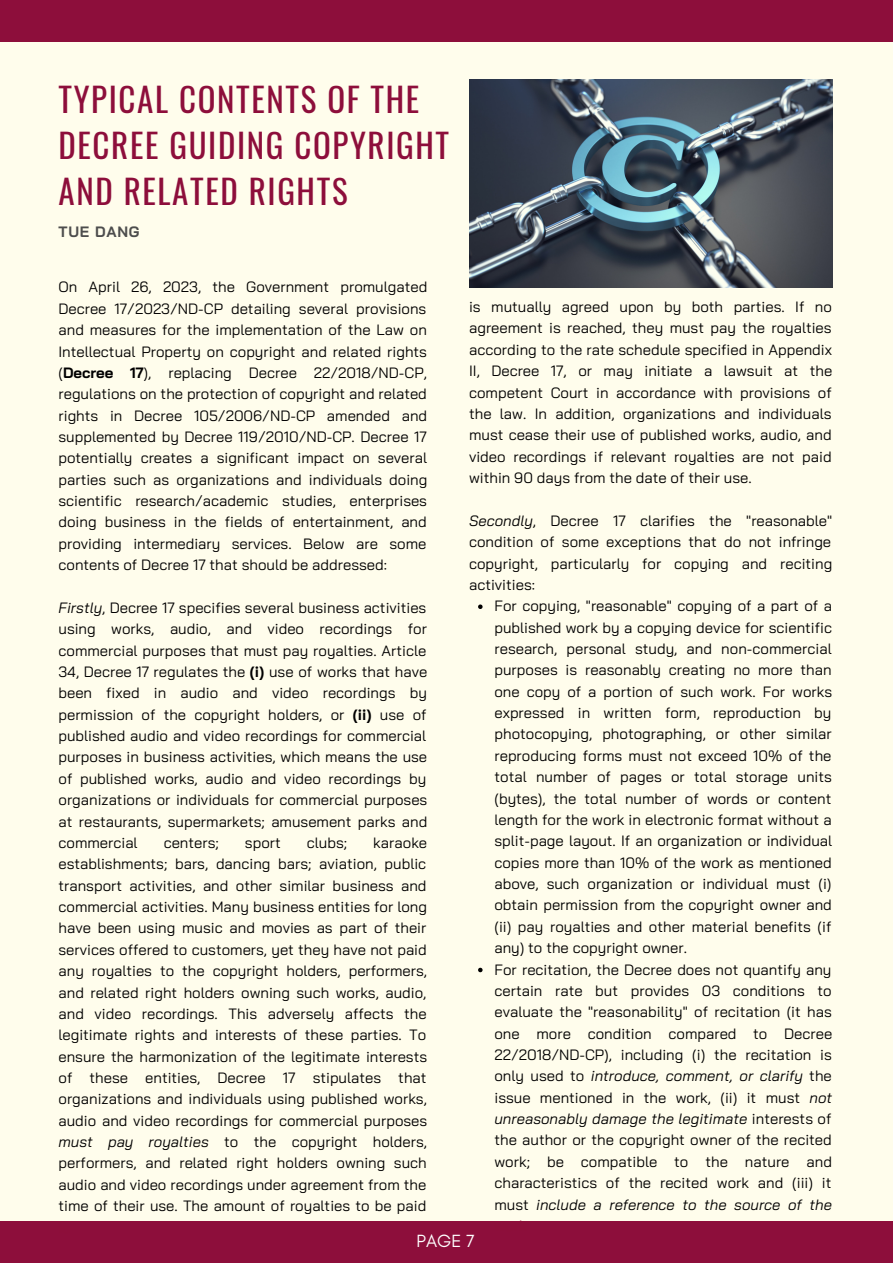
<style>
.page{position:relative;width:893px;height:1264px;background:#fff}
.page>*{position:absolute;margin:0;border:0;box-sizing:border-box;transform-origin:0 0}
.t1{font:33px/46px "Oswald";letter-spacing:.05em;color:#8d0e3b}
.t2{font:18px "Glacial Indifference";color:#fff}
.t3{font:15px/21.3px "Bai Jamjuree";color:#000;text-align:justify}
.t4{font:700 15px "Bai Jamjuree";letter-spacing:.05em;color:#4d4d4d}
.s1{font-weight:700}
.s2{font-style:italic}
</style>
<div class="page">
<div style="left:0;top:0;width:892px;height:1262px;background:#fffdec"></div>
<div style="left:0;top:0;width:892px;height:41px;background:#8d0e3b"></div>
<div style="left:0;top:1221px;width:892px;height:41px;background:#8d0e3b"></div>
<img style="left:469px;top:79px;width:363px;height:208px">
<svg style="left:478px;top:604px;width:4px;height:5px"></svg>
<svg style="left:478px;top:967px;width:4px;height:5px"></svg>
<p class="t1" style="left:58px;top:75px;width:392px">TYPICAL CONTENTS OF THE<br>DECREE GUIDING COPYRIGHT<br>AND RELATED RIGHTS</p>
<p class="t4" style="left:58px;top:222px;width:82px">TUE DANG</p>
<p class="t3" style="left:58px;top:276px;width:370px">On April 26, 2023, the Government promulgated Decree 17/2023/ND-CP detailing several provisions and measures for the implementation of the Law on Intellectual Property on copyright and related rights (<span class="s1">Decree 17</span>), replacing Decree 22/2018/ND-CP, regulations on the protection of copyright and related rights in Decree 105/2006/ND-CP amended and supplemented by Decree 119/2010/ND-CP. Decree 17 potentially creates a significant impact on several parties such as organizations and individuals doing scientific research/academic studies, enterprises doing business in the fields of entertainment, and providing intermediary services. Below are some contents of Decree 17 that should be addressed:</p>
<p class="t3" style="left:58px;top:596px;width:370px"><span class="s2">Firstly</span>, Decree 17 specifies several business activities using works, audio, and video recordings for commercial purposes that must pay royalties. Article 34, Decree 17 regulates the <span class="s1">(i)</span> use of works that have been fixed in audio and video recordings by permission of the copyright holders, or <span class="s1">(ii)</span> use of published audio and video recordings for commercial purposes in business activities, which means the use of published works, audio and video recordings by organizations or individuals for commercial purposes at restaurants, supermarkets; amusement parks and commercial</p>
<p class="t3" style="left:58px;top:831px;width:370px;text-indent:315px">karaoke establishments; bars, dancing bars; aviation, public transport activities, and other similar business and commercial activities. Many business entities for long have been using music and movies as part of their services offered to customers, yet they have not paid any royalties to the copyright holders, performers, and related right holders owning such works, audio, and video recordings. This adversely affects the legitimate rights and interests of these parties. To ensure the harmonization of the legitimate interests of these entities, Decree 17 stipulates that organizations and individuals using published works, audio and video recordings for commercial purposes <span class="s2">must pay royalties</span> to the copyright holders, performers, and related right holders owning such audio and video recordings under agreement from the time of their use. The amount of royalties to be paid</p>
<p class="t3" style="left:164px;top:831px;width:57px">centers;</p>
<p class="t3" style="left:245px;top:831px;width:37px">sport</p>
<p class="t3" style="left:307px;top:831px;width:42px">clubs;</p>
<p class="t3" style="left:469px;top:296px;width:364px">is mutually agreed upon by both parties. If no agreement is reached, they must pay the royalties according to the rate schedule specified in Appendix II, Decree 17, or may initiate a lawsuit at the competent Court in accordance with provisions of the law. In addition, organizations and individuals must cease their use of published works, audio, and video recordings if relevant royalties are not paid within 90 days from the date of their use.</p>
<p class="t3" style="left:469px;top:509px;width:364px"><span class="s2">Secondly</span>, Decree 17 clarifies the "reasonable" condition of some exceptions that do not infringe copyright, particularly for copying and reciting activities:</p>
<p class="t3" style="left:494px;top:595px;width:339px">For copying, "reasonable" copying of a part of a published work by a copying device for scientific research, personal study, and non-commercial purposes is reasonably creating no more than one copy of a portion of such work. For works expressed in written form, reproduction by photocopying, photographing, or other similar reproducing forms must not exceed 10% of the total number of pages or total storage units (bytes), the total number of words or content length for the work in electronic format without a split-page layout. If an organization or individual copies more than 10% of the work as mentioned above, such organization or individual must (i) obtain permission from the copyright owner and (ii) pay royalties and other material benefits (if any) to the copyright owner.</p>
<p class="t3" style="left:494px;top:958px;width:339px">For recitation, the Decree does not quantify any certain rate but provides 03 conditions to evaluate the "reasonability" of recitation (it has one more condition compared to Decree 22/2018/ND-CP), including (i) the recitation is only used to <span class="s2">introduce, comment, or clarify</span> the issue mentioned in the work, (ii) it must <span class="s2">not unreasonably damage the legitimate</span> interests of the author or the copyright owner of the recited work; be compatible to the nature and characteristics of the recited work and (iii) it must <span class="s2">include a reference to the source of the</span></p>
<p class="t2" style="left:416px;top:1230px;width:60px">PAGE 7</p>
</div>
